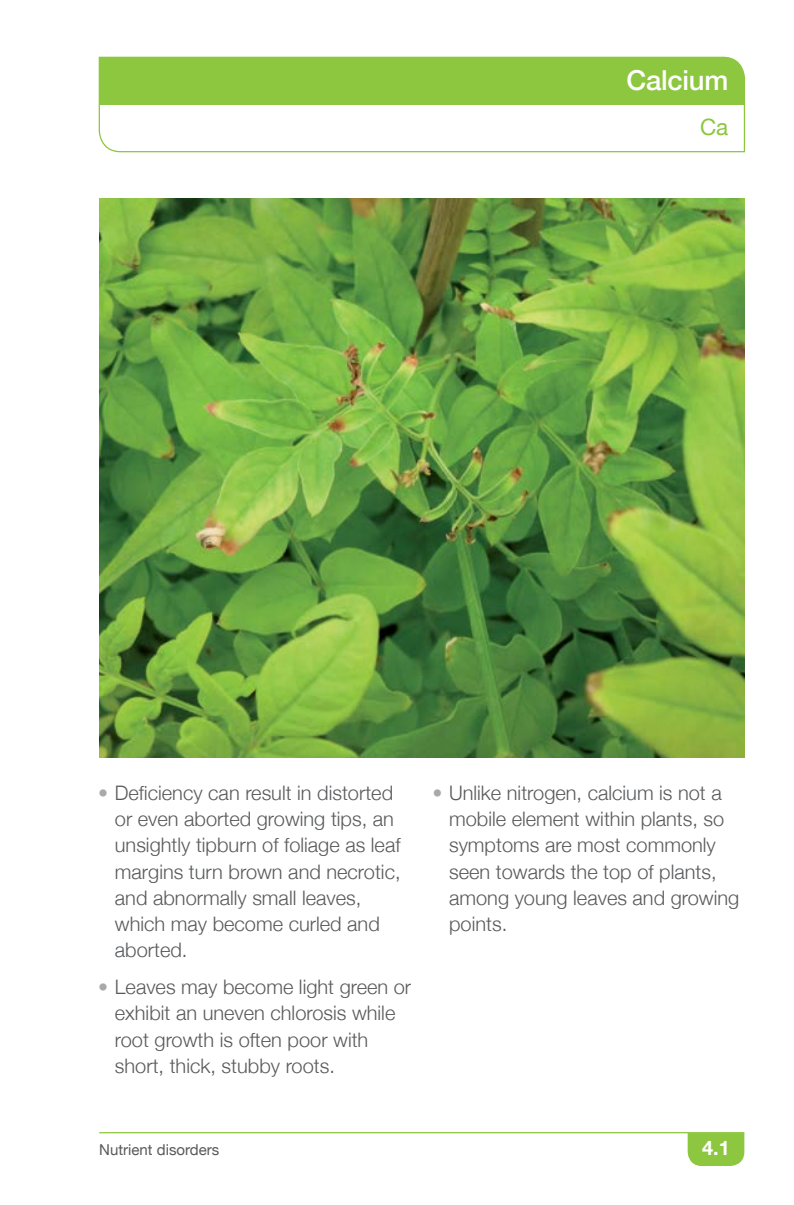
<style>
.page{position:relative;width:794px;height:1205px;background:#fff}
.page>*{position:absolute;margin:0;border:0;box-sizing:border-box;transform-origin:0 0}
.PAGE_HEADING_ITALICS{font:500 27.5px "Helvetica Neue";letter-spacing:-.01em;color:#fff}
.PAGE_HEADING_ITALICS-2{font:22.5px "Helvetica Neue";color:#8dc63f}
.t1{font:300 20px/26.2px "Helvetica Neue";color:#58595b}
.t2{font:700 20px "Helvetica Neue";color:#fff}
.t3{font:15px "Helvetica Neue";color:#58595b}
.s1{color:#a7a9ac}
</style>
<div class="page">
<div style="left:687px;top:1133px;width:57px;height:33px;background:#8dc63f"></div>
<hr style="left:99px;top:1132px;width:645px;height:1px;background:#8dc63f">
<img style="left:99px;top:198px;width:645px;height:560px">
<svg style="left:98px;top:56px;width:647px;height:97px"></svg>
<p class="PAGE_HEADING_ITALICS" style="left:626px;top:58px;width:103px">Calcium</p>
<p class="PAGE_HEADING_ITALICS-2" style="left:700px;top:111px;width:30px">Ca</p>
<p class="t1" style="left:115px;top:778px;width:287px;text-indent:-17px"><span class="s1">•</span> Deficiency can result in distorted or even aborted growing tips, an unsightly tipburn of foliage as leaf margins turn brown and necrotic, and abnormally small leaves, which may become curled and aborted.</p>
<p class="t1" style="left:115px;top:972px;width:298px;text-indent:-17px"><span class="s1">•</span> Leaves may become light green or exhibit an uneven chlorosis while root growth is often poor with short, thick, stubby roots.</p>
<p class="t1" style="left:449px;top:778px;width:292px;text-indent:-17px"><span class="s1">•</span> Unlike nitrogen, calcium is not a mobile element within plants, so symptoms are most commonly seen towards the top of plants, among young leaves and growing points.</p>
<p class="t3" style="left:99px;top:1139px;width:122px">Nutrient disorders</p>
<p class="t2" style="left:702px;top:1132px;width:29px">4.1</p>
</div>
